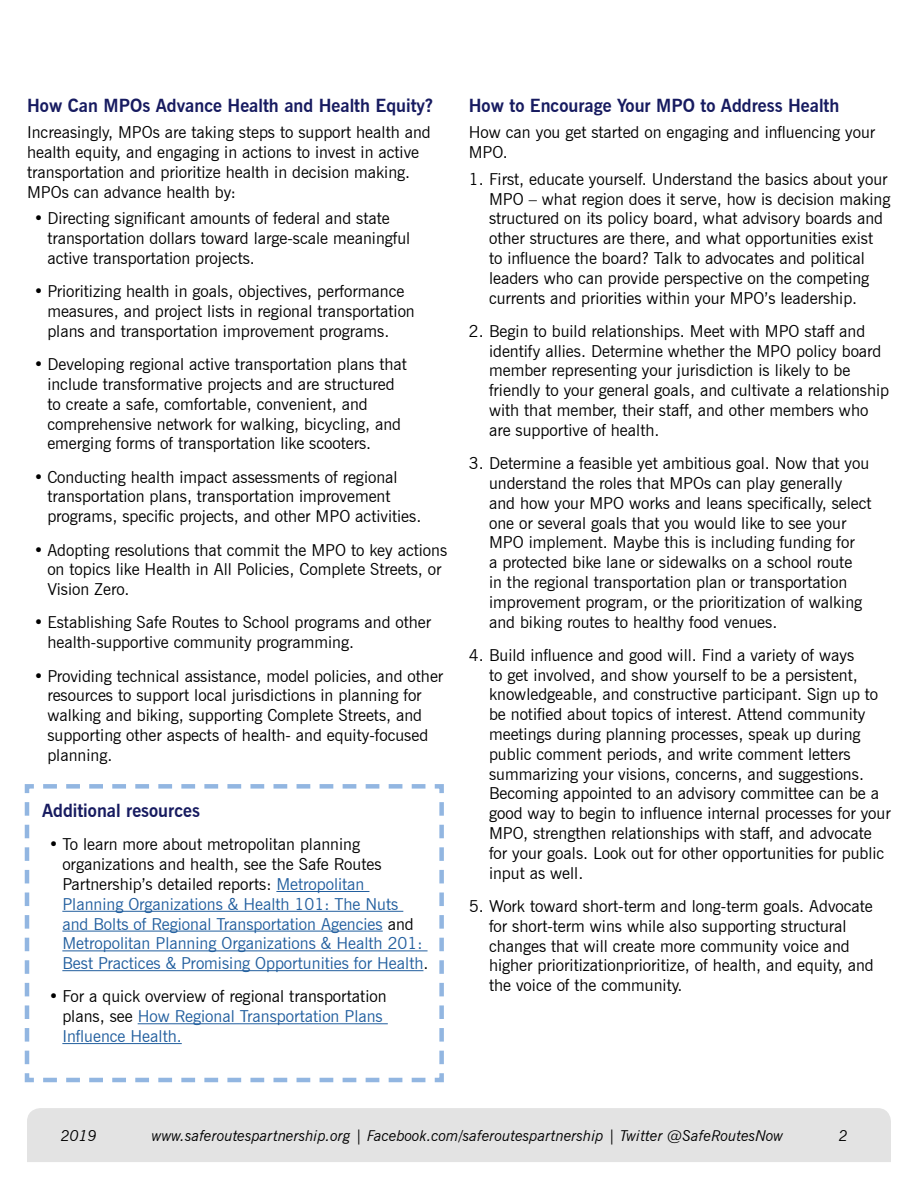
<style>
.page{position:relative;width:918px;height:1188px;background:#fff}
.page>*{position:absolute;margin:0;border:0;box-sizing:border-box;transform-origin:0 0}
.t1{font:700 18px "News Gothic BT";color:#171b60}
.t2{font:16.5px/19.8px "News Gothic BT";color:#000}
.t3{font:16.5px/19.8px "News Gothic BT";color:#215e9e}
.t4{font:italic 15px "News Gothic BT";color:#000}
.s1{color:#000}
.s2{color:#215e9e}
</style>
<div class="page">
<div style="left:27px;top:1108px;width:864px;height:54px;background:#e3e3e3"></div>
<svg style="left:24px;top:784px;width:420px;height:299px"></svg>
<hr style="left:276px;top:891px;width:93px;height:1px;background:#215e9e">
<hr style="left:62px;top:911px;width:341px;height:1px;background:#215e9e">
<hr style="left:62px;top:931px;width:321px;height:1px;background:#215e9e">
<hr style="left:62px;top:950px;width:366px;height:1px;background:#215e9e">
<hr style="left:62px;top:970px;width:361px;height:1px;background:#215e9e">
<hr style="left:138px;top:1023px;width:250px;height:1px;background:#215e9e">
<hr style="left:62px;top:1043px;width:120px;height:1px;background:#215e9e">
<p class="t1" style="left:27px;top:95px;width:407px">How Can MPOs Advance Health and Health Equity?</p>
<p class="t2" style="left:27px;top:123px;width:405px">Increasingly, MPOs are taking steps to support health and health equity, and engaging in actions to invest in active transportation and prioritize health in decision making.<br>MPOs can advance health by:</p>
<p class="t2" style="left:47px;top:208px;width:365px;text-indent:-13px">• Directing significant amounts of federal and state transportation dollars toward large-scale meaningful active transportation projects.</p>
<p class="t2" style="left:47px;top:281px;width:369px;text-indent:-13px">• Prioritizing health in goals, objectives, performance measures, and project lists in regional transportation plans and transportation improvement programs.</p>
<p class="t2" style="left:47px;top:354px;width:361px;text-indent:-13px">• Developing regional active transportation plans that include transformative projects and are structured to create a safe, comfortable, convenient, and comprehensive network for walking, bicycling, and emerging forms of transportation like scooters.</p>
<p class="t2" style="left:47px;top:467px;width:375px;text-indent:-13px">• Conducting health impact assessments of regional transportation plans, transportation improvement programs, specific projects, and other MPO activities.</p>
<p class="t2" style="left:47px;top:540px;width:401px;text-indent:-13px">• Adopting resolutions that commit the MPO to key actions on topics like Health in All Policies, Complete Streets, or<br>Vision Zero.</p>
<p class="t2" style="left:47px;top:613px;width:385px;text-indent:-13px">• Establishing Safe Routes to School programs and other health-supportive community programming.</p>
<p class="t2" style="left:47px;top:666px;width:397px;text-indent:-13px">• Providing technical assistance, model policies, and other resources to support local jurisdictions in planning for walking and biking, supporting Complete Streets, and supporting other aspects of health- and equity-focused planning.</p>
<p class="t1" style="left:42px;top:800px;width:159px">Additional resources</p>
<p class="t3" style="left:62px;top:834px;width:368px;text-indent:-13px"><span class="s1">• To learn more about metropolitan planning organizations and health, see the Safe Routes Partnership’s detailed reports:</span> Metropolitan Planning Organizations &amp; Health 101: The Nuts and Bolts of Regional Transportation Agencies <span class="s1">and </span>Metropolitan Planning Organizations &amp; Health 201:<br>Best Practices &amp; Promising Opportunities for Health<span class="s1">.</span></p>
<p class="t2" style="left:62px;top:987px;width:326px;text-indent:-13px">• For a quick overview of regional transportation plans, see <span class="s2">How Regional Transportation Plans<br>Influence Health.</span></p>
<p class="t1" style="left:469px;top:95px;width:372px">How to Encourage Your MPO to Address Health</p>
<p class="t2" style="left:469px;top:123px;width:408px">How can you get started on engaging and influencing your<br>MPO.</p>
<p class="t2" style="left:489px;top:169px;width:403px;text-indent:-20px">1. First, educate yourself. Understand the basics about your MPO – what region does it serve, how is decision making structured on its policy board, what advisory boards and other structures are there, and what opportunities exist to influence the board? Talk to advocates and political leaders who can provide perspective on the competing currents and priorities within your MPO’s leadership.</p>
<p class="t2" style="left:489px;top:321px;width:402px;text-indent:-20px">2. Begin to build relationships. Meet with MPO staff and identify allies. Determine whether the MPO policy board member representing your jurisdiction is likely to be friendly to your general goals, and cultivate a relationship with that member, their staff, and other members who are supportive of health.</p>
<p class="t2" style="left:489px;top:453px;width:384px;text-indent:-20px">3. Determine a feasible yet ambitious goal. Now that you understand the roles that MPOs can play generally and how your MPO works and leans specifically, select one or several goals that you would like to see your MPO implement. Maybe this is including funding for<br>a protected bike lane or sidewalks on a school route<br>in the regional transportation plan or transportation improvement program, or the prioritization of walking and biking routes to healthy food venues.</p>
<p class="t2" style="left:489px;top:645px;width:403px;text-indent:-20px">4. Build influence and good will. Find a variety of ways<br>to get involved, and show yourself to be a persistent, knowledgeable, and constructive participant. Sign up to be notified about topics of interest. Attend community meetings during planning processes, speak up during public comment periods, and write comment letters summarizing your visions, concerns, and suggestions.<br>Becoming appointed to an advisory committee can be a good way to begin to influence internal processes for your MPO, strengthen relationships with staff, and advocate for your goals. Look out for other opportunities for public input as well.</p>
<p class="t2" style="left:489px;top:896px;width:386px;text-indent:-20px">5. Work toward short-term and long-term goals. Advocate for short-term wins while also supporting structural changes that will create more community voice and higher prioritizationprioritize, of health, and equity, and the voice of the community.</p>
<p class="t4" style="left:61px;top:1127px;width:38px">2019</p>
<p class="t4" style="left:152px;top:1126px;width:633px">www.saferoutespartnership.org | Facebook.com/saferoutespartnership | Twitter @SafeRoutesNow</p>
<p class="t4" style="left:839px;top:1126px;width:11px">2</p>
</div>
